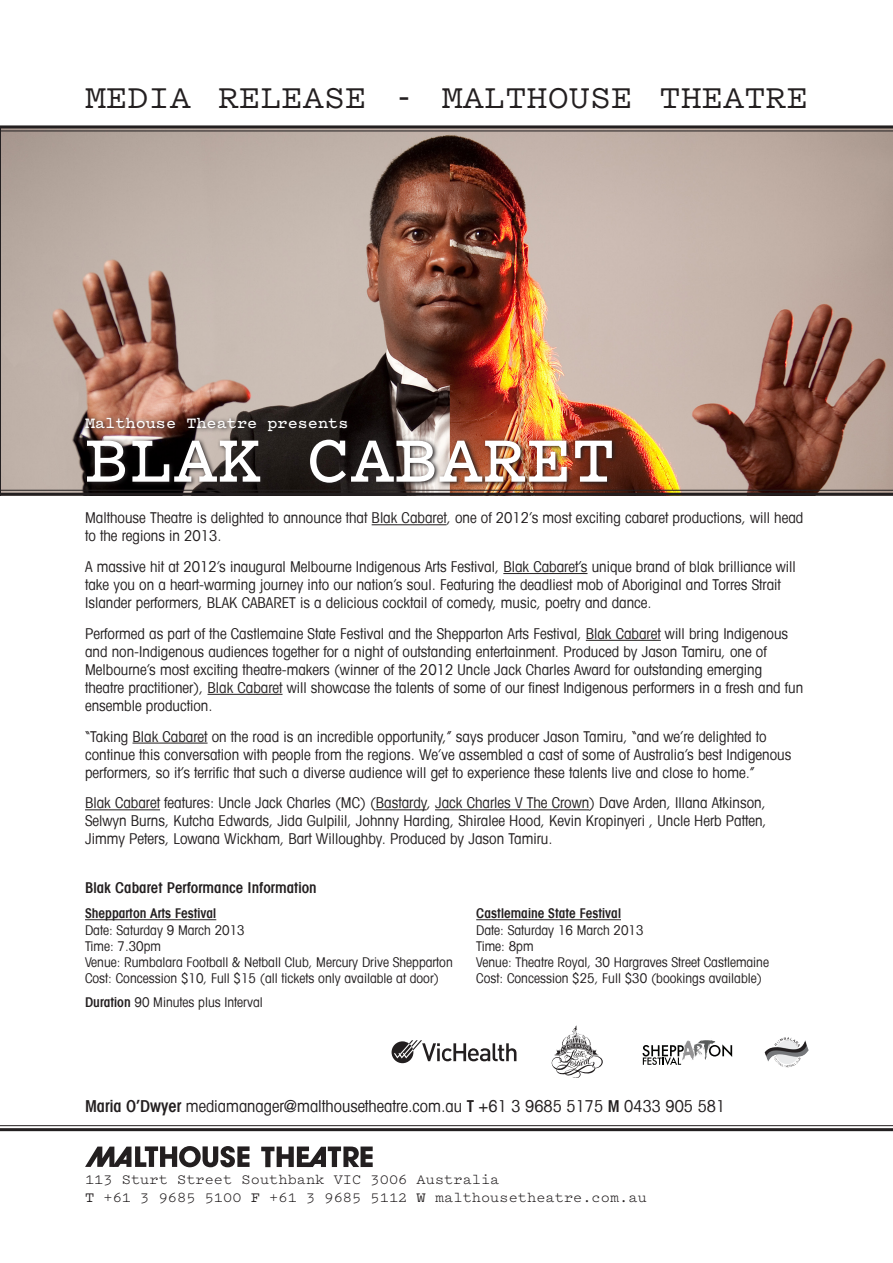
<style>
.page{position:relative;width:893px;height:1263px;background:#fff}
.page>*{position:absolute;margin:0;border:0;box-sizing:border-box;transform-origin:0 0}
.t1{font:600 72px "Pitch";color:#fff}
.t2{font:500 34.5px "Pitch";color:#231f20}
.t3{font:condensed 16.5px "Avant Garde LT";color:#231f20}
.t4{font:600 16.5px "Pitch";color:#fff}
.t5{font:condensed 15px/18px "Avant Garde LT";color:#231f20}
.t6{font:15px "Pitch";color:#231f20}
.t7{font:600 condensed 15px "Avant Garde LT";color:#231f20}
.t8{font:condensed 13.5px/16.2px "Avant Garde LT";color:#231f20}
.s1{font-weight:600}
.s2{font-weight:500}
</style>
<div class="page">
<img style="left:1px;top:128px;width:892px;height:365px">
<hr style="left:0;top:125px;width:893px;height:3px;background:#231f20">
<hr style="left:0;top:130px;width:893px;height:1px;background:#231f20">
<hr style="left:0;top:493px;width:893px;height:3px;background:#231f20">
<hr style="left:0;top:490px;width:893px;height:1px;background:#231f20">
<hr style="left:372px;top:524px;width:75px;height:1px;background:#231f20">
<hr style="left:503px;top:573px;width:84px;height:1px;background:#231f20">
<hr style="left:586px;top:640px;width:75px;height:1px;background:#231f20">
<hr style="left:208px;top:694px;width:75px;height:1px;background:#231f20">
<hr style="left:133px;top:743px;width:75px;height:1px;background:#231f20">
<hr style="left:85px;top:809px;width:75px;height:1px;background:#231f20">
<hr style="left:376px;top:809px;width:51px;height:1px;background:#231f20">
<hr style="left:435px;top:809px;width:154px;height:1px;background:#231f20">
<img style="left:82px;top:415px;width:536px;height:73px">
<svg style="left:261px;top:1146px;width:112px;height:21px"></svg>
<svg style="left:85px;top:1146px;width:165px;height:21px"></svg>
<hr style="left:0;top:1128px;width:893px;height:3px;background:#231f20">
<hr style="left:0;top:1125px;width:893px;height:1px;background:#231f20">
<hr style="left:476px;top:919px;width:145px;height:1px;background:#231f20">
<hr style="left:85px;top:919px;width:131px;height:1px;background:#231f20">
<svg style="left:552px;top:1025px;width:51px;height:53px"></svg>
<svg style="left:392px;top:1040px;width:124px;height:23px"></svg>
<svg style="left:642px;top:1040px;width:90px;height:25px"></svg>
<img style="left:764px;top:1037px;width:44px;height:30px">
<p class="t2" style="left:85px;top:74px;width:724px">MEDIA RELEASE - MALTHOUSE THEATRE</p>
<p class="t4" style="left:85px;top:411px;width:265px">Malthouse Theatre presents</p>
<p class="t1" style="left:85px;top:410px;width:532px">BLAK CABARET</p>
<p class="t5" style="left:85px;top:509px;width:720px">Malthouse Theatre is delighted to announce that Blak Cabaret, one of 2012’s most exciting cabaret productions, will head to the regions in 2013.</p>
<p class="t5" style="left:85px;top:557px;width:712px">A massive hit at 2012’s inaugural Melbourne Indigenous Arts Festival, Blak Cabaret’s unique brand of blak brilliance will take you on a heart-warming journey into our nation’s soul. Featuring the deadliest mob of Aboriginal and Torres Strait<br>Islander performers, BLAK CABARET is a delicious cocktail of comedy, music, poetry and dance.</p>
<p class="t5" style="left:85px;top:624px;width:720px">Performed as part of the Castlemaine State Festival and the Shepparton Arts Festival, Blak Cabaret will bring Indigenous and non-Indigenous audiences together for a night of outstanding entertainment. Produced by Jason Tamiru, one of Melbourne’s most exciting theatre-makers (winner of the 2012 Uncle Jack Charles Award for outstanding emerging theatre practitioner), Blak Cabaret will showcase the talents of some of our finest Indigenous performers in a fresh and fun ensemble production.</p>
<p class="t5" style="left:85px;top:727px;width:708px">“Taking Blak Cabaret on the road is an incredible opportunity,” says producer Jason Tamiru, “and we’re delighted to continue this conversation with people from the regions. We’ve assembled a cast of some of Australia’s best Indigenous performers, so it’s terrific that such a diverse audience will get to experience these talents live and close to home.”</p>
<p class="t5" style="left:85px;top:794px;width:683px;text-align:justify">Blak Cabaret features: Uncle Jack Charles (MC) (Bastardy, Jack Charles V The Crown) Dave Arden, Illana Atkinson, Selwyn Burns, Kutcha Edwards, Jida Gulpilil, Johnny Harding, Shiralee Hood, Kevin Kropinyeri , Uncle Herb Patten, Jimmy Peters, Lowana Wickham, Bart Willoughby. Produced by Jason Tamiru.</p>
<p class="t7" style="left:85px;top:878px;width:233px">Blak Cabaret Performance Information</p>
<p class="t8" style="left:85px;top:905px;width:369px"><span class="s1">Shepparton Arts Festival<br></span>Date: Saturday 9 March 2013<br>Time: 7.30pm<br>Venue: Rumbalara Football &amp; Netball Club, Mercury Drive Shepparton Cost: Concession $10, Full $15 (all tickets only available at door)</p>
<p class="t8" style="left:85px;top:994px;width:179px"><span class="s1">Duration</span> 90 Minutes plus Interval</p>
<p class="t8" style="left:476px;top:905px;width:294px"><span class="s1">Castlemaine State Festival<br></span>Date: Saturday 16 March 2013<br>Time: 8pm<br>Venue: Theatre Royal, 30 Hargraves Street Castlemaine Cost: Concession $25, Full $30 (bookings available)</p>
<p class="t3" style="left:85px;top:1095px;width:642px"><span class="s1">Maria O’Dwyer</span> mediamanager@malthousetheatre.com.au <span class="s1">T</span> +61 3 9685 5175 <span class="s1">M</span> 0433 905 581</p>
<p class="t6" style="left:85px;top:1169px;width:416px">113 Sturt Street Southbank VIC 3006 Australia</p>
<p class="t6" style="left:85px;top:1187px;width:563px"><span class="s2">T</span> +61 3 9685 5100 <span class="s2">F</span> +61 3 9685 5112 <span class="s2">W</span> malthousetheatre.com.au</p>
</div>
